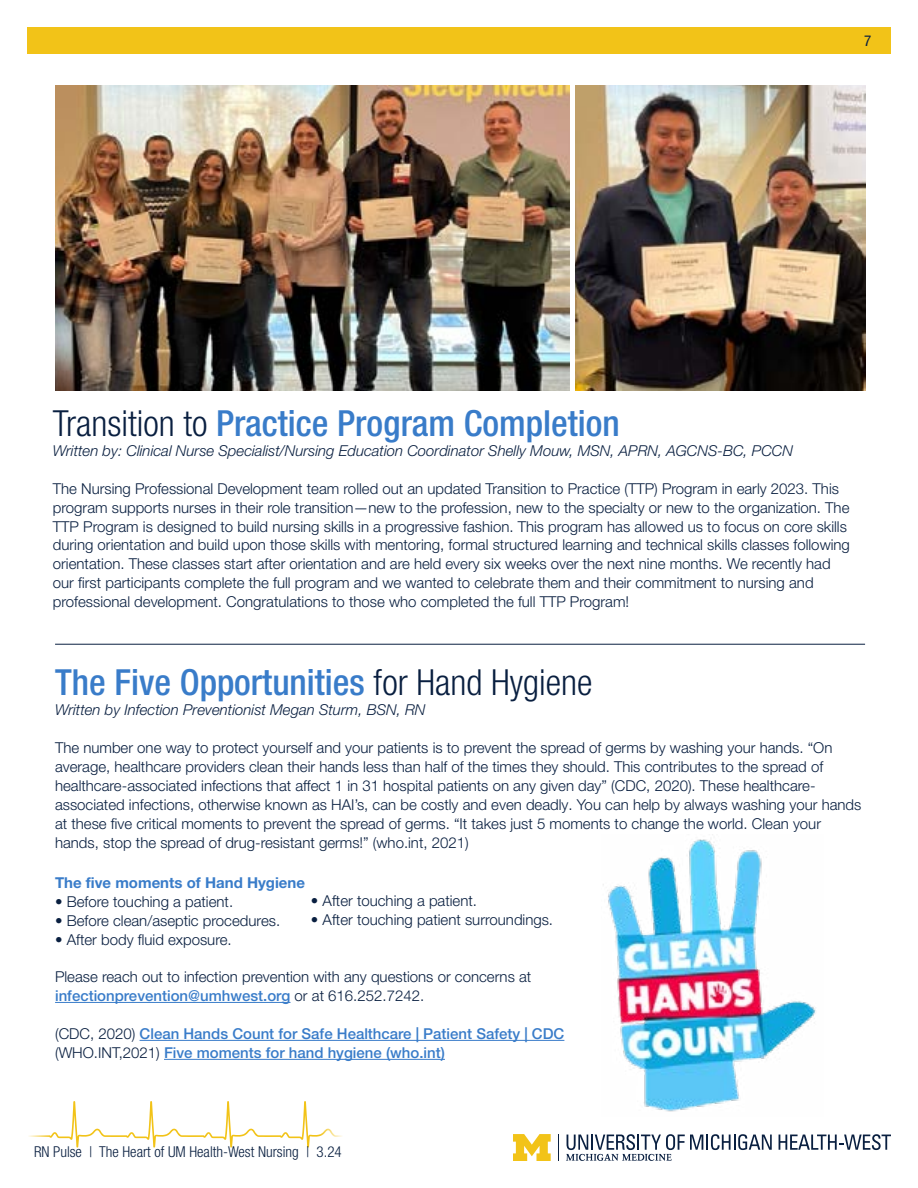
<style>
.page{position:relative;width:918px;height:1188px;background:#fff}
.page>*{position:absolute;margin:0;border:0;box-sizing:border-box;transform-origin:0 0}
.t1{font:500 condensed 36px "Helvetica Neue LT Pro";color:#397cc9}
.t2{font:300 15px/18.9px "Helvetica Neue LT Pro";color:#091f40}
.t3{font:italic 300 15px "Helvetica Neue LT Pro";color:#091f40}
.t4{font:500 15px/19px "Helvetica Neue LT Pro";color:#397cc9}
.t5{font:300 condensed 15px "Helvetica Neue LT Pro";color:#091f40}
.t6{font:700 15px "Helvetica Neue LT Pro";color:#397cc9}
.t7{font:condensed 15px "Helvetica Neue LT Pro";color:#091f40}
.s1{font-weight:300;color:#091f40}
.s2{font-weight:500;color:#397cc9}
</style>
<div class="page">
<svg style="left:779px;top:1134px;width:112px;height:16px"></svg>
<svg style="left:513px;top:1134px;width:38px;height:27px"></svg>
<svg style="left:566px;top:1134px;width:206px;height:27px"></svg>
<svg style="left:558px;top:1134px;width:1px;height:27px"></svg>
<div style="left:27px;top:27px;width:864px;height:27px;background:#f2c318"></div>
<svg style="left:51px;top:1101px;width:268px;height:47px"></svg>
<svg style="left:29px;top:1135px;width:22px;height:3px"></svg>
<svg style="left:319px;top:1128px;width:23px;height:9px"></svg>
<img style="left:576px;top:85px;width:289px;height:305px">
<img style="left:55px;top:85px;width:515px;height:305px">
<img style="left:603px;top:839px;width:213px;height:273px">
<hr style="left:55px;top:644px;width:810px;height:1px;background:#091f40">
<hr style="left:55px;top:1002px;width:235px;height:1px;background:#397cc9">
<hr style="left:140px;top:1040px;width:424px;height:1px;background:#397cc9">
<hr style="left:164px;top:1059px;width:281px;height:1px;background:#397cc9">
<p class="t7" style="left:864px;top:32px;width:9px">7</p>
<h1 class="t1" style="left:53px;top:402px;width:568px"><span class="s1">Transition to</span> Practice Program Completion</h1>
<p class="t3" style="left:53px;top:441px;width:742px">Written by: Clinical Nurse Specialist/Nursing Education Coordinator Shelly Mouw, MSN, APRN, AGCNS-BC, PCCN</p>
<p class="t2" style="left:53px;top:478px;width:799px">The Nursing Professional Development team rolled out an updated Transition to Practice (TTP) Program in early 2023. This program supports nurses in their role transition—new to the profession, new to the specialty or new to the organization. The TTP Program is designed to build nursing skills in a progressive fashion. This program has allowed us to focus on core skills during orientation and build upon those skills with mentoring, formal structured learning and technical skills classes following orientation. These classes start after orientation and are held every six weeks over the next nine months. We recently had our first participants complete the full program and we wanted to celebrate them and their commitment to nursing and professional development. Congratulations to those who completed the full TTP Program!</p>
<h1 class="t1" style="left:55px;top:661px;width:539px">The Five Opportunities <span class="s1">for Hand Hygiene</span></h1>
<p class="t3" style="left:55px;top:700px;width:372px">Written by Infection Preventionist Megan Sturm, BSN, RN</p>
<p class="t2" style="left:55px;top:738px;width:808px">The number one way to protect yourself and your patients is to prevent the spread of germs by washing your hands. “On average, healthcare providers clean their hands less than half of the times they should. This contributes to the spread of healthcare-associated infections that affect 1 in 31 hospital patients on any given day” (CDC, 2020). These healthcare&shy;associated infections, otherwise known as HAI’s, can be costly and even deadly. You can help by always washing your hands at these five critical moments to prevent the spread of germs. “It takes just 5 moments to change the world. Clean your hands, stop the spread of drug-resistant germs!” (who.int, 2021)</p>
<p class="t6" style="left:55px;top:873px;width:251px">The five moments of Hand Hygiene</p>
<p class="t2" style="left:55px;top:892px;width:180px">• Before touching a patient.</p>
<p class="t2" style="left:55px;top:911px;width:227px">• Before clean/aseptic procedures.</p>
<p class="t2" style="left:55px;top:930px;width:178px">• After body fluid exposure.</p>
<p class="t2" style="left:55px;top:967px;width:478px">Please reach out to infection prevention with any questions or concerns at <span class="s2">infectionprevention@umhwest.org</span> or at 616.252.7242.</p>
<p class="t4" style="left:55px;top:1024px;width:511px"><span class="s1">(CDC, 2020)</span> Clean Hands Count for Safe Healthcare | Patient Safety | CDC <span class="s1">(WHO.INT,2021)</span> Five moments for hand hygiene (who.int)</p>
<p class="t2" style="left:311px;top:891px;width:168px">• After touching a patient.</p>
<p class="t2" style="left:311px;top:910px;width:244px">• After touching patient surroundings.</p>
<p class="t5" style="left:34px;top:1142px;width:309px">RN Pulse | The Heart of UM Health-West Nursing | 3.24</p>
</div>
